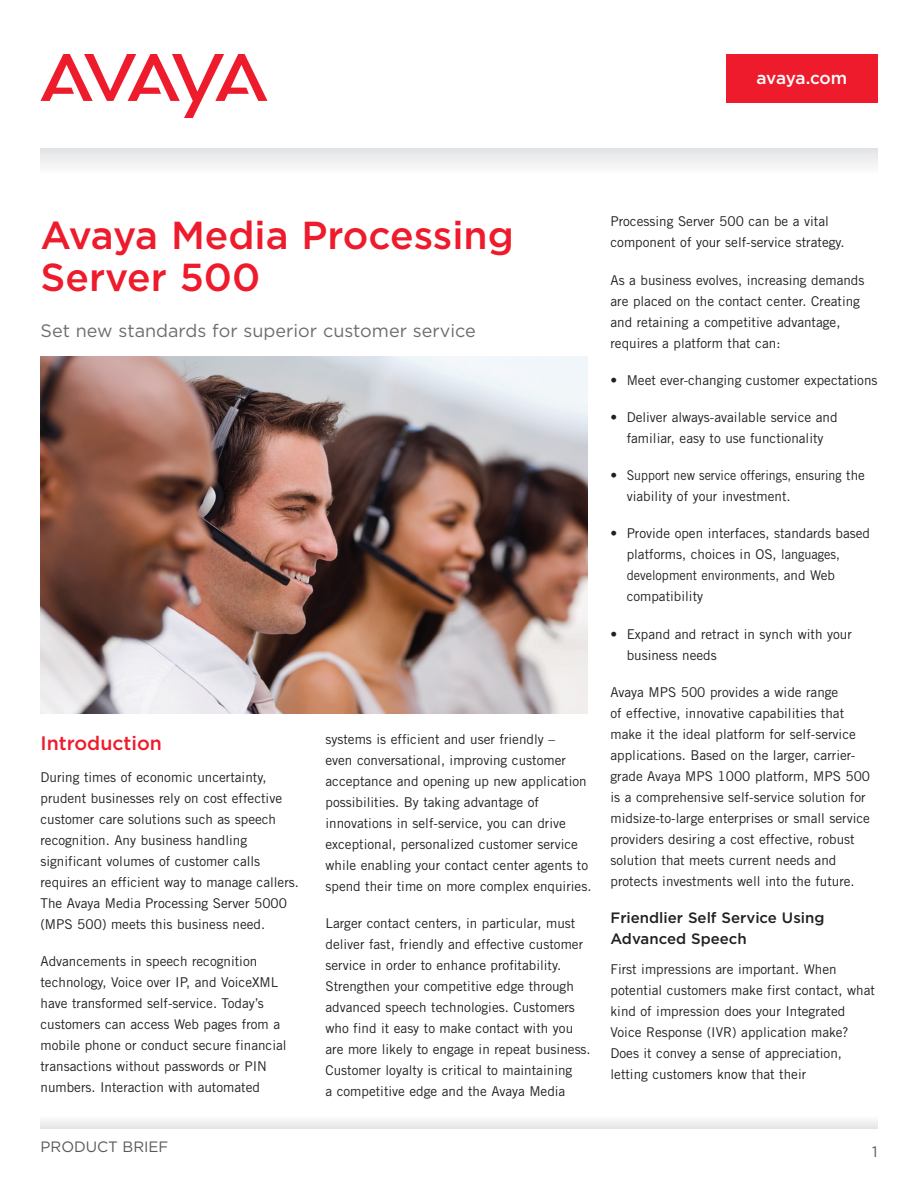
<style>
.page{position:relative;width:918px;height:1188px;background:#fff}
.page>*{position:absolute;margin:0;border:0;box-sizing:border-box;transform-origin:0 0}
.product_brief_title{font:500 39px/42px "Gotham";color:#ee1b2c}
.sub_head_PMS_485_cmy{font:500 19.5px "Gotham";color:#ee1b2c}
.intro{font:18px "Gotham";color:#6c6d70}
.Collateral_Box{font:500 17.25px "Gotham";letter-spacing:-.02em;color:#fff}
.second_subhead{font:500 15px/21px "Gotham";color:#231f20}
.Collateral_ID{font:15px "Gotham";color:#57585a}
.page_number{font:15px "Gotham";color:#57585a}
.body_copy{font:13.5px/21px "Trade Gothic";color:#231f20}
.bullet_body{font:13.5px/21px "Trade Gothic";color:#231f20}
</style>
<div class="page">
<div style="left:40px;top:1115px;width:838px;height:14px;background:#f1f2f3"></div>
<div style="left:40px;top:148px;width:838px;height:27px;background:linear-gradient(to right,#f0f0f1,#f0f0f1)"></div>
<svg style="left:40px;top:54px;width:228px;height:64px"></svg>
<div style="left:726px;top:54px;width:152px;height:49px;background:#ee1b2c"></div>
<img style="left:40px;top:356px;width:548px;height:357px">
<p class="Collateral_Box" style="left:756px;top:68px;width:92px">avaya.com</p>
<p class="product_brief_title" style="left:40px;top:213px;width:475px">Avaya Media Processing<br>Server 500</p>
<p class="intro" style="left:40px;top:320px;width:437px">Set new standards for superior customer service</p>
<p class="sub_head_PMS_485_cmy" style="left:40px;top:732px;width:123px">Introduction</p>
<p class="body_copy" style="left:40px;top:766px;width:260px">During times of economic uncertainty, prudent businesses rely on cost effective customer care solutions such as speech recognition. Any business handling significant volumes of customer calls requires an efficient way to manage callers.<br>The Avaya Media Processing Server 5000 (MPS 500) meets this business need.</p>
<p class="body_copy" style="left:40px;top:950px;width:248px">Advancements in speech recognition technology, Voice over IP, and VoiceXML have transformed self-service. Today’s customers can access Web pages from a mobile phone or conduct secure financial transactions without passwords or PIN numbers. Interaction with automated</p>
<p class="Collateral_ID" style="left:40px;top:1139px;width:129px">PRODUCT BRIEF</p>
<p class="body_copy" style="left:326px;top:728px;width:268px">systems is efficient and user friendly –<br>even conversational, improving customer acceptance and opening up new application possibilities. By taking advantage of innovations in self-service, you can drive exceptional, personalized customer service while enabling your contact center agents to spend their time on more complex enquiries.</p>
<p class="body_copy" style="left:326px;top:913px;width:267px">Larger contact centers, in particular, must deliver fast, friendly and effective customer service in order to enhance profitability.<br>Strengthen your competitive edge through advanced speech technologies. Customers who find it easy to make contact with you are more likely to engage in repeat business.<br>Customer loyalty is critical to maintaining<br>a competitive edge and the Avaya Media</p>
<p class="body_copy" style="left:610px;top:211px;width:236px">Processing Server 500 can be a vital component of your self-service strategy.</p>
<p class="body_copy" style="left:610px;top:269px;width:255px">As a business evolves, increasing demands are placed on the contact center. Creating and retaining a competitive advantage, requires a platform that can:</p>
<p class="bullet_body" style="left:610px;top:369px;width:269px">• Meet ever-changing customer expectations</p>
<p class="bullet_body" style="left:610px;top:407px;width:229px;text-align:center">• Deliver always-available service and familiar, easy to use functionality</p>
<p class="bullet_body" style="left:627px;top:465px;width:240px;text-indent:-16px">• Support new service offerings, ensuring the viability of your investment.</p>
<p class="bullet_body" style="left:627px;top:523px;width:245px;text-indent:-16px">• Provide open interfaces, standards based platforms, choices in OS, languages, development environments, and Web compatibility</p>
<p class="bullet_body" style="left:627px;top:623px;width:227px;text-indent:-16px">• Expand and retract in synch with your business needs</p>
<p class="body_copy" style="left:610px;top:681px;width:261px">Avaya MPS 500 provides a wide range<br>of effective, innovative capabilities that make it the ideal platform for self-service applications. Based on the larger, carrier&shy;grade Avaya MPS 1000 platform, MPS 500 is a comprehensive self-service solution for midsize-to-large enterprises or small service providers desiring a cost effective, robust solution that meets current needs and protects investments well into the future.</p>
<p class="second_subhead" style="left:610px;top:907px;width:215px">Friendlier Self Service Using<br>Advanced Speech</p>
<p class="body_copy" style="left:610px;top:958px;width:266px">First impressions are important. When potential customers make first contact, what kind of impression does your Integrated Voice Response (IVR) application make?<br>Does it convey a sense of appreciation, letting customers know that their</p>
<p class="page_number" style="left:872px;top:1143px;width:7px">1</p>
</div>
